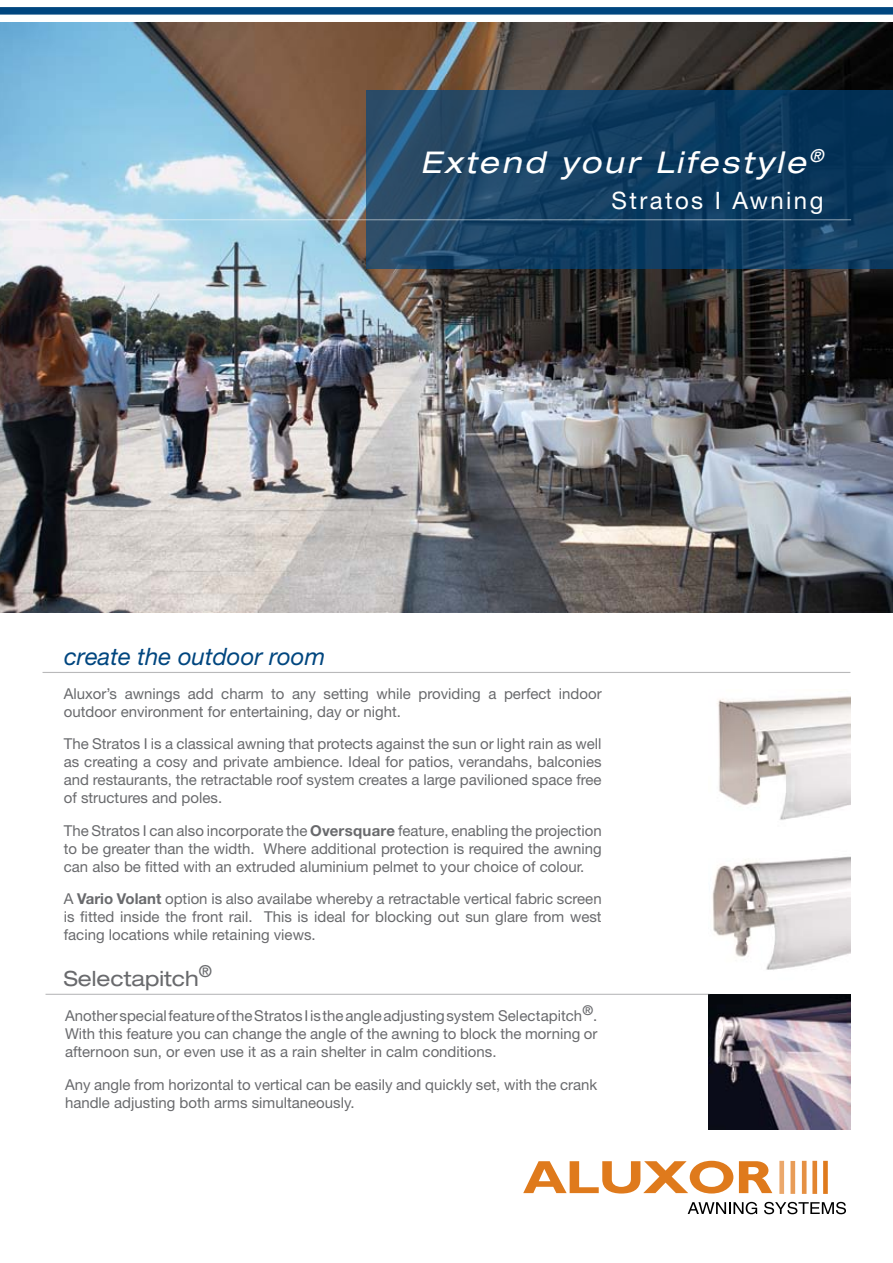
<style>
.page{position:relative;width:893px;height:1263px;background:#fff}
.page>*{position:absolute;margin:0;border:0;box-sizing:border-box;transform-origin:0 0}
.t1{font:italic expanded 30px "Helvetica Neue";letter-spacing:.1em;color:#fff}
.t2{font:italic 24px "Helvetica Neue";color:#00467f}
.t3{font:24px "Helvetica Neue";letter-spacing:.1em;color:#fff}
.t4{font:expanded 21px "Helvetica Neue";color:#696a6d}
.t5{font:15px/18px "Helvetica Neue";color:#696a6d;text-align:justify}
.s1{font-weight:700}
</style>
<div class="page">
<img style="left:708px;top:994px;width:142px;height:135px">
<img style="left:712px;top:856px;width:138px;height:114px">
<img style="left:717px;top:696px;width:133px;height:124px">
<hr style="left:43px;top:672px;width:807px;height:1px;background:#696a6d">
<hr style="left:46px;top:994px;width:664px;height:1px;background:#696a6d">
<div style="left:0;top:7px;width:892px;height:8px;background:#00467f"></div>
<img style="left:0;top:23px;width:892px;height:589px">
<svg style="left:523px;top:1161px;width:210px;height:32px"></svg>
<svg style="left:739px;top:1161px;width:33px;height:32px"></svg>
<div style="left:779px;top:1161px;width:5px;height:33px;background:#eba86c"></div>
<hr style="left:791px;top:1161px;width:4px;height:33px;background:#e89c58">
<hr style="left:802px;top:1161px;width:4px;height:33px;background:#e59043">
<div style="left:812px;top:1161px;width:5px;height:33px;background:#e2842f"></div>
<div style="left:823px;top:1161px;width:5px;height:33px;background:#df7a1c"></div>
<svg style="left:688px;top:1202px;width:69px;height:12px"></svg>
<svg style="left:764px;top:1202px;width:82px;height:12px"></svg>
<svg style="left:366px;top:90px;width:526px;height:179px;background:#143f61"></svg>
<hr style="left:0;top:219px;width:851px;height:1px;background:#fff">
<h1 class="t1" style="left:420px;top:144px;width:404px">Extend your Lifestyle<sup>®</sup></h1>
<h2 class="t3" style="left:611px;top:186px;width:213px">Stratos I Awning</h2>
<h2 class="t2" style="left:64px;top:642px;width:263px">create the outdoor room</h2>
<p class="t5" style="left:64px;top:684px;width:539px">Aluxor’s awnings add charm to any setting while providing a perfect indoor outdoor environment for entertaining, day or night.</p>
<p class="t5" style="left:64px;top:735px;width:539px">The Stratos I is a classical awning that protects against the sun or light rain as well as creating a cosy and private ambience. Ideal for patios, verandahs, balconies and restaurants, the retractable roof system creates a large pavilioned space free of structures and poles.</p>
<p class="t5" style="left:64px;top:821px;width:539px">The Stratos I can also incorporate the <span class="s1">Oversquare</span> feature, enabling the projection to be greater than the width. Where additional protection is required the awning can also be fitted with an extruded aluminium pelmet to your choice of colour.</p>
<p class="t5" style="left:64px;top:889px;width:539px">A <span class="s1">Vario Volant</span> option is also availabe whereby a retractable vertical fabric screen is fitted inside the front rail. This is ideal for blocking out sun glare from west facing locations while retaining views.</p>
<h3 class="t4" style="left:64px;top:965px;width:150px">Selectapitch<sup>®</sup></h3>
<p class="t5" style="left:65px;top:1006px;width:534px">Another special feature of the Stratos I is the angle adjusting system Selectapitch<sup>®</sup>.<br>With this feature you can change the angle of the awning to block the morning or afternoon sun, or even use it as a rain shelter in calm conditions.</p>
<p class="t5" style="left:65px;top:1075px;width:534px">Any angle from horizontal to vertical can be easily and quickly set, with the crank handle adjusting both arms simultaneously.</p>
</div>
